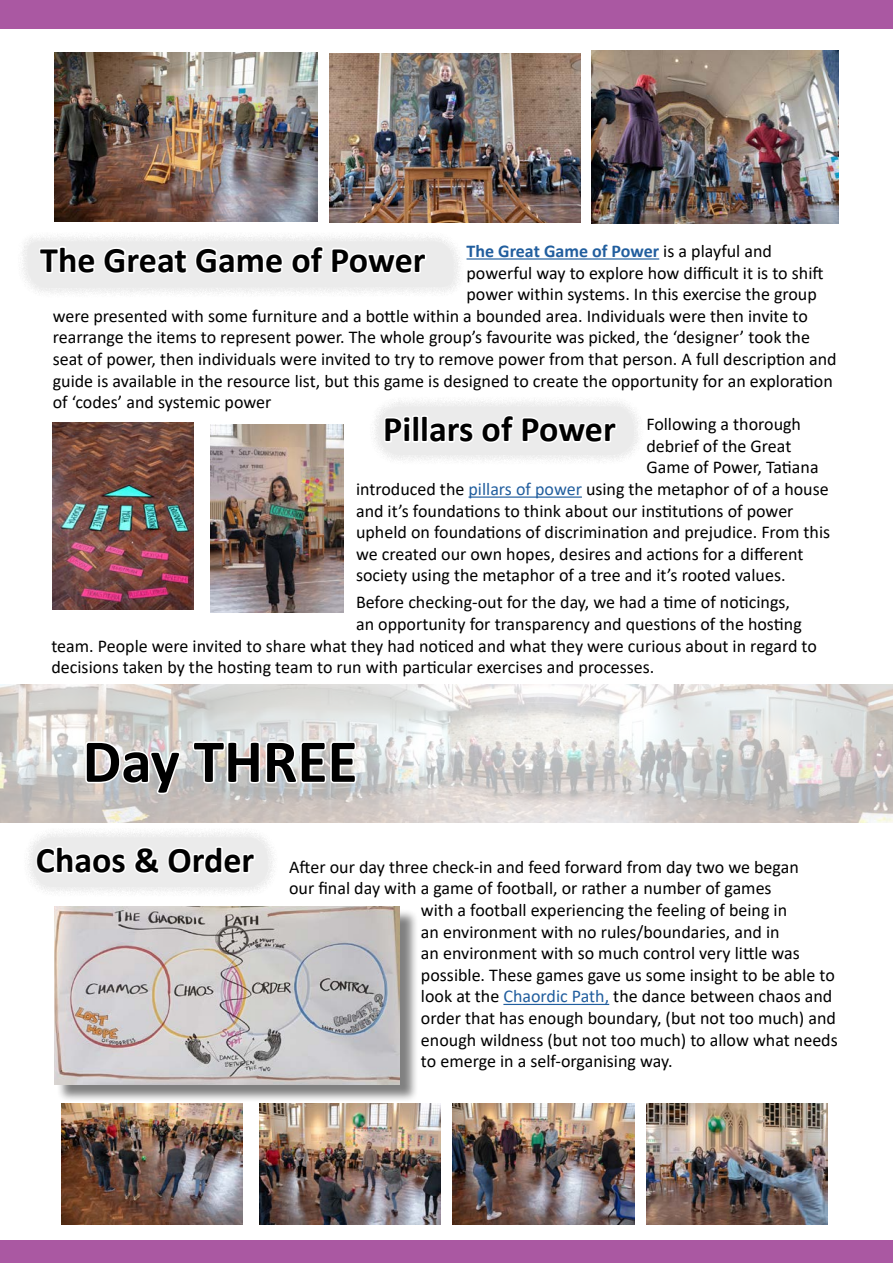
<style>
.page{position:relative;width:893px;height:1263px;background:#fff}
.page>*{position:absolute;margin:0;border:0;box-sizing:border-box;transform-origin:0 0}
.t1{font:700 61.5px "Calibri";color:#000}
.t2{font:700 36px "Calibri";color:#000}
.t3{font:18px "Calibri";color:#000}
.s1{color:#215e9e}
</style>
<div class="page">
<div style="left:0;top:0;width:893px;height:28px;background:#aa58a2"></div>
<div style="left:0;top:1240px;width:893px;height:23px;background:#aa58a2"></div>
<hr style="left:468px;top:496px;width:114px;height:2px;background:#215e9e">
<img style="left:330px;top:53px;width:250px;height:169px">
<img style="left:54px;top:53px;width:264px;height:169px">
<img style="left:591px;top:51px;width:248px;height:172px">
<div style="left:370px;top:397px;width:274px;height:68px;background:#fbfbfb"></div>
<div style="left:379px;top:406px;width:255px;height:49px;background:#ebebeb;border-radius:21px"></div>
<svg style="left:382px;top:402px;width:237px;height:57px"></svg>
<img style="left:61px;top:1104px;width:181px;height:120px">
<img style="left:259px;top:1103px;width:181px;height:121px">
<img style="left:453px;top:1104px;width:181px;height:120px">
<img style="left:646px;top:1104px;width:182px;height:120px">
<img style="left:0;top:685px;width:893px;height:138px">
<svg style="left:83px;top:739px;width:100px;height:57px"></svg>
<svg style="left:190px;top:739px;width:168px;height:47px"></svg>
<hr style="left:503px;top:1004px;width:106px;height:1px;background:#215e9e">
<div style="left:56px;top:909px;width:362px;height:194px;background:#000;opacity:.5"></div>
<img style="left:54px;top:906px;width:346px;height:178px">
<div style="left:23px;top:827px;width:255px;height:70px;background:#f9f9f9"></div>
<div style="left:33px;top:837px;width:235px;height:50px;background:#ebebeb;border-radius:21px"></div>
<svg style="left:34px;top:844px;width:221px;height:32px"></svg>
<div style="left:18px;top:231px;width:446px;height:67px;background:#fbfbfb"></div>
<svg style="left:27px;top:236px;width:427px;height:54px"></svg>
<hr style="left:466px;top:258px;width:193px;height:2px;background:#215e9e">
<img style="left:210px;top:424px;width:133px;height:188px">
<img style="left:53px;top:422px;width:140px;height:188px">
<h2 class="t2" style="left:40px;top:235px;width:733px">The Great Game of Power <sup>The</sup> <sup>Great</sup> <sup>Game</sup> <sup>of</sup> <sup>Power</sup> <sup>is</sup> <sup>a</sup> <sup>playful</sup> <sup>and</sup></h2>
<p class="t3" style="left:466px;top:260px;width:358px">powerful way to explore how difficult it is to shift</p>
<p class="t3" style="left:466px;top:282px;width:352px">power within systems. In this exercise the group</p>
<p class="t3" style="left:53px;top:303px;width:757px">were presented with some furniture and a bottle within a bounded area. Individuals were then invite to</p>
<p class="t3" style="left:53px;top:325px;width:759px">rearrange the items to represent power. The whole group’s favourite was picked, the ‘designer’ took the</p>
<p class="t3" style="left:53px;top:346px;width:785px">seat of power, then individuals were invited to try to remove power from that person. A full description and</p>
<p class="t3" style="left:53px;top:368px;width:782px">guide is available in the resource list, but this game is designed to create the opportunity for an exploration</p>
<p class="t3" style="left:53px;top:390px;width:220px">of ‘codes’ and systemic power</p>
<h2 class="t2" style="left:383px;top:404px;width:234px">Pillars of Power</h2>
<p class="t3" style="left:646px;top:412px;width:156px">Following a thorough</p>
<p class="t3" style="left:646px;top:433px;width:147px">debrief of the Great</p>
<p class="t3" style="left:646px;top:455px;width:174px">Game of Power, Tatiana</p>
<p class="t3" style="left:356px;top:477px;width:474px">introduced the <span class="s1">pillars of power</span> using the metaphor of of a house</p>
<p class="t3" style="left:356px;top:498px;width:439px">and it’s foundations to think about our institutions of power</p>
<p class="t3" style="left:356px;top:520px;width:476px">upheld on foundations of discrimination and prejudice. From this</p>
<p class="t3" style="left:356px;top:541px;width:449px">we created our own hopes, desires and actions for a different</p>
<p class="t3" style="left:356px;top:563px;width:431px">society using the metaphor of a tree and it’s rooted values.</p>
<p class="t3" style="left:356px;top:590px;width:435px">Before checking-out for the day, we had a time of noticings,</p>
<p class="t3" style="left:356px;top:612px;width:447px">an opportunity for transparency and questions of the hosting</p>
<p class="t3" style="left:51px;top:633px;width:767px">team. People were invited to share what they had noticed and what they were curious about in regard to</p>
<p class="t3" style="left:51px;top:655px;width:604px">decisions taken by the hosting team to run with particular exercises and processes.</p>
<h1 class="t1" style="left:83px;top:718px;width:276px">Day THREE</h1>
<h2 class="t2" style="left:36px;top:835px;width:220px">Chaos &amp; Order</h2>
<p class="t3" style="left:289px;top:854px;width:511px">After our day three check-in and feed forward from day two we began</p>
<p class="t3" style="left:289px;top:876px;width:484px">our final day with a game of football, or rather a number of games</p>
<p class="t3" style="left:421px;top:897px;width:368px">with a football experiencing the feeling of being in</p>
<p class="t3" style="left:421px;top:919px;width:360px">an environment with no rules/boundaries, and in</p>
<p class="t3" style="left:421px;top:941px;width:380px">an environment with so much control very little was</p>
<p class="t3" style="left:421px;top:962px;width:415px">possible. These games gave us some insight to be able to</p>
<p class="t3" style="left:421px;top:984px;width:413px">look at the <span class="s1">Chaordic Path,</span> the dance between chaos and</p>
<p class="t3" style="left:421px;top:1005px;width:416px">order that has enough boundary, (but not too much) and</p>
<p class="t3" style="left:421px;top:1027px;width:418px">enough wildness (but not too much) to allow what needs</p>
<p class="t3" style="left:421px;top:1049px;width:253px">to emerge in a self-organising way.</p>
</div>
